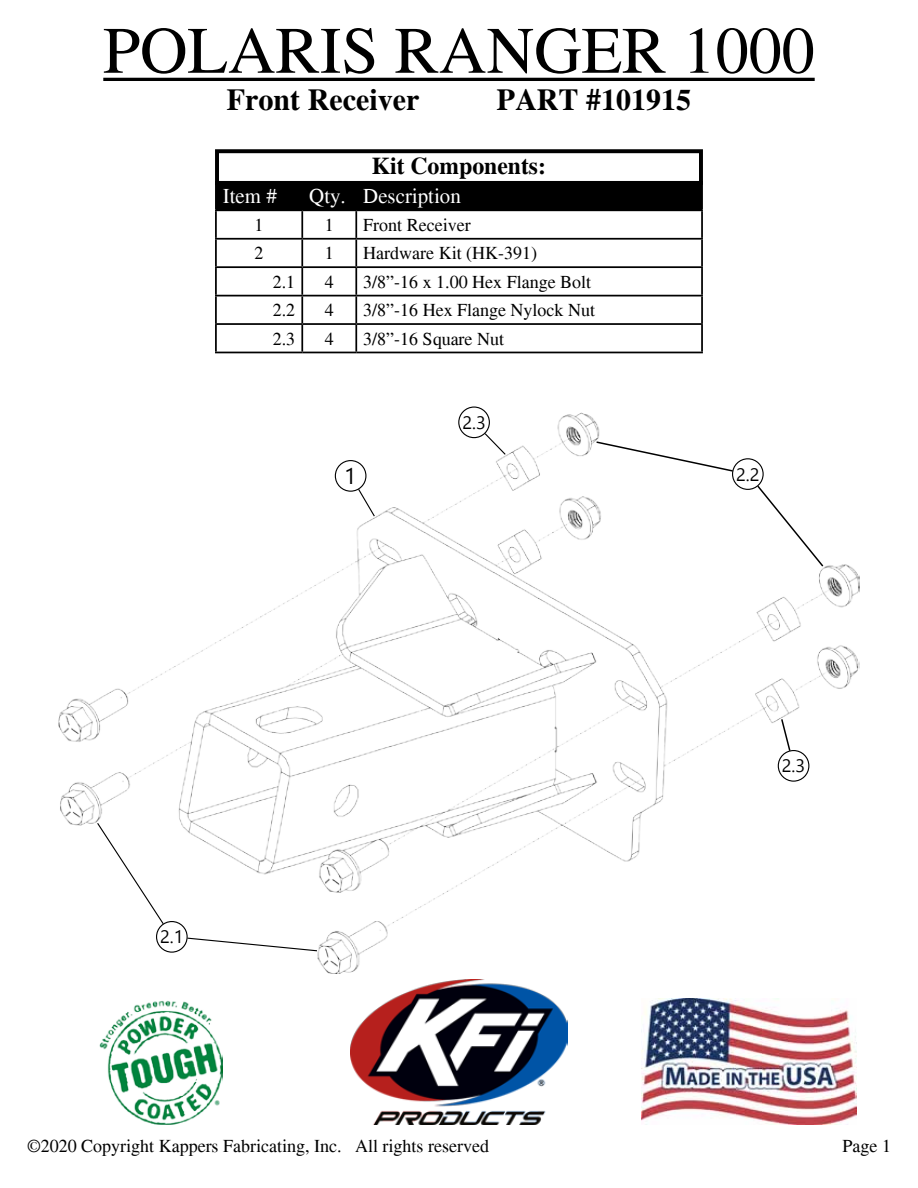
<style>
.page{position:relative;width:918px;height:1188px;background:#fff}
.page>*{position:absolute;margin:0;border:0;box-sizing:border-box;transform-origin:0 0}
.t1{font:66px "Times";color:#000}
.t2{font:700 30px "Times";color:#000}
.t3{font:700 23.7px "Times";color:#000}
.t4{font:22.5px "Leelawadee";color:#000}
.t5{font:20.85px "Times";color:#fff}
.t6{font:18px "Times";color:#000}
.t7{font:18px "Leelawadee";color:#000}
</style>
<div class="page">
<img style="left:58px;top:412px;width:802px;height:561px">
<img style="left:641px;top:998px;width:216px;height:127px">
<img style="left:99px;top:1000px;width:124px;height:125px">
<div style="left:215px;top:149px;width:488px;height:36px;border:4px solid #000"></div>
<div style="left:217px;top:183px;width:484px;height:26px;background:#000"></div>
<hr style="left:215px;top:211px;width:2px;height:27px;background:#000">
<hr style="left:301px;top:211px;width:2px;height:27px;background:#000">
<hr style="left:355px;top:211px;width:2px;height:27px;background:#000">
<hr style="left:701px;top:211px;width:2px;height:27px;background:#000">
<hr style="left:215px;top:238px;width:87px;height:2px;background:#000">
<hr style="left:215px;top:240px;width:2px;height:26px;background:#000">
<hr style="left:302px;top:238px;width:54px;height:2px;background:#000">
<hr style="left:301px;top:240px;width:2px;height:26px;background:#000">
<hr style="left:356px;top:238px;width:347px;height:2px;background:#000">
<hr style="left:355px;top:240px;width:2px;height:26px;background:#000">
<hr style="left:701px;top:240px;width:2px;height:26px;background:#000">
<hr style="left:215px;top:266px;width:87px;height:2px;background:#000">
<hr style="left:215px;top:268px;width:2px;height:27px;background:#000">
<hr style="left:302px;top:266px;width:54px;height:2px;background:#000">
<hr style="left:301px;top:268px;width:2px;height:27px;background:#000">
<hr style="left:356px;top:266px;width:347px;height:2px;background:#000">
<hr style="left:355px;top:268px;width:2px;height:27px;background:#000">
<hr style="left:701px;top:268px;width:2px;height:27px;background:#000">
<hr style="left:215px;top:295px;width:87px;height:1px;background:#000">
<hr style="left:215px;top:296px;width:2px;height:27px;background:#000">
<hr style="left:302px;top:295px;width:54px;height:1px;background:#000">
<hr style="left:301px;top:296px;width:2px;height:27px;background:#000">
<hr style="left:356px;top:295px;width:347px;height:1px;background:#000">
<hr style="left:355px;top:296px;width:2px;height:27px;background:#000">
<hr style="left:701px;top:296px;width:2px;height:27px;background:#000">
<hr style="left:215px;top:323px;width:87px;height:2px;background:#000">
<hr style="left:215px;top:325px;width:2px;height:27px;background:#000">
<hr style="left:302px;top:323px;width:54px;height:2px;background:#000">
<hr style="left:301px;top:325px;width:2px;height:27px;background:#000">
<hr style="left:356px;top:323px;width:347px;height:2px;background:#000">
<hr style="left:355px;top:325px;width:2px;height:27px;background:#000">
<hr style="left:701px;top:325px;width:2px;height:27px;background:#000">
<hr style="left:215px;top:352px;width:87px;height:1px;background:#000">
<hr style="left:302px;top:352px;width:54px;height:1px;background:#000">
<hr style="left:356px;top:352px;width:347px;height:1px;background:#000">
<hr style="left:215px;top:181px;width:87px;height:2px;background:#000">
<hr style="left:215px;top:183px;width:2px;height:26px;background:#000">
<hr style="left:302px;top:181px;width:54px;height:2px;background:#000">
<hr style="left:301px;top:183px;width:2px;height:26px;background:#000">
<hr style="left:356px;top:181px;width:347px;height:2px;background:#000">
<hr style="left:355px;top:183px;width:2px;height:26px;background:#000">
<hr style="left:701px;top:183px;width:2px;height:26px;background:#000">
<hr style="left:215px;top:209px;width:87px;height:2px;background:#000">
<hr style="left:302px;top:209px;width:54px;height:2px;background:#000">
<hr style="left:356px;top:209px;width:347px;height:2px;background:#000">
<img style="left:351px;top:979px;width:216px;height:146px">
<hr style="left:103px;top:78px;width:712px;height:3px;background:#000">
<div style="left:335px;top:460px;width:31px;height:32px;border:1px solid #000;border-radius:50%"></div>
<div style="left:156px;top:921px;width:32px;height:32px;border:1px solid #000;border-radius:50%"></div>
<div style="left:732px;top:458px;width:32px;height:32px;border:1px solid #000;border-radius:50%"></div>
<div style="left:458px;top:407px;width:32px;height:31px;border:1px solid #000;border-radius:50%"></div>
<div style="left:778px;top:750px;width:31px;height:32px;border:1px solid #000;border-radius:50%"></div>
<svg style="left:186px;top:937px;width:132px;height:15px"></svg>
<svg style="left:96px;top:822px;width:69px;height:103px"></svg>
<svg style="left:357px;top:488px;width:19px;height:30px"></svg>
<svg style="left:483px;top:432px;width:24px;height:24px"></svg>
<svg style="left:595px;top:440px;width:139px;height:33px"></svg>
<svg style="left:756px;top:484px;width:69px;height:84px"></svg>
<svg style="left:780px;top:718px;width:12px;height:35px"></svg>
<h1 class="t1" style="left:103px;top:11px;width:713px">POLARIS RANGER 1000</h1>
<h2 class="t2" style="left:227px;top:82px;width:194px">Front Receiver</h2>
<h2 class="t2" style="left:497px;top:82px;width:196px">PART #101915</h2>
<h3 class="t3" style="left:372px;top:151px;width:176px">Kit Components:</h3>
<p class="t5" style="left:223px;top:184px;width:56px">Item #</p>
<p class="t5" style="left:309px;top:184px;width:153px">Qty. Description</p>
<p class="t6" style="left:255px;top:214px;width:10px">1</p>
<p class="t6" style="left:325px;top:214px;width:10px">1</p>
<p class="t6" style="left:363px;top:214px;width:109px">Front Receiver</p>
<p class="t6" style="left:255px;top:242px;width:10px">2</p>
<p class="t6" style="left:325px;top:242px;width:10px">1</p>
<p class="t6" style="left:363px;top:242px;width:175px">Hardware Kit (HK-391)</p>
<p class="t6" style="left:273px;top:271px;width:24px">2.1</p>
<p class="t6" style="left:325px;top:271px;width:10px">4</p>
<p class="t6" style="left:363px;top:271px;width:229px">3/8”-16 x 1.00 Hex Flange Bolt</p>
<p class="t6" style="left:273px;top:299px;width:24px">2.2</p>
<p class="t6" style="left:325px;top:299px;width:10px">4</p>
<p class="t6" style="left:363px;top:299px;width:233px">3/8”-16 Hex Flange Nylock Nut</p>
<p class="t6" style="left:273px;top:328px;width:24px">2.3</p>
<p class="t6" style="left:325px;top:328px;width:10px">4</p>
<p class="t6" style="left:363px;top:328px;width:142px">3/8”-16 Square Nut</p>
<p class="t4" style="left:344px;top:464px;width:14px">1</p>
<p class="t7" style="left:462px;top:412px;width:25px">2.3</p>
<p class="t7" style="left:160px;top:927px;width:25px">2.1</p>
<p class="t7" style="left:736px;top:464px;width:25px">2.2</p>
<p class="t7" style="left:782px;top:756px;width:25px">2.3</p>
<p class="t6" style="left:27px;top:1135px;width:464px">©2020 Copyright Kappers Fabricating, Inc. All rights reserved</p>
<p class="t6" style="left:843px;top:1135px;width:50px">Page 1</p>
</div>
